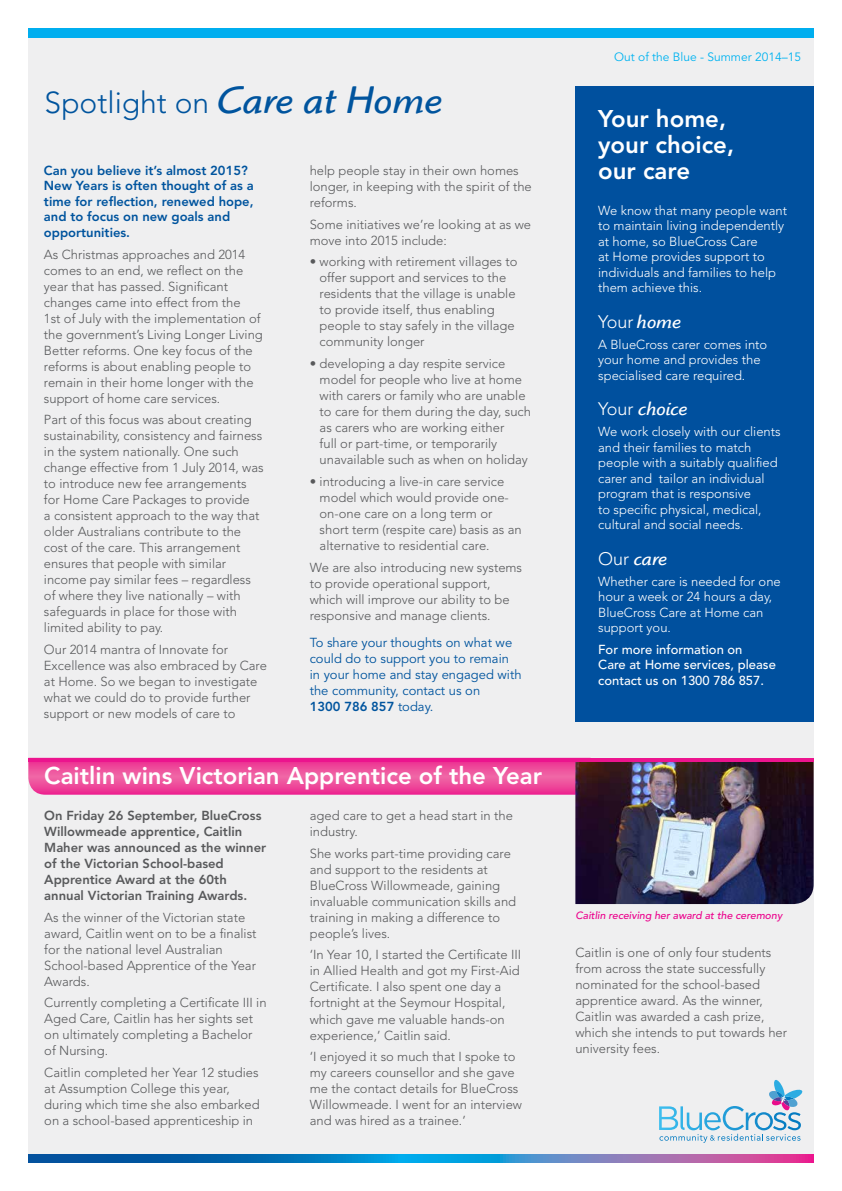
<style>
.page{position:relative;width:842px;height:1191px;background:#fff}
.page>*{position:absolute;margin:0;border:0;box-sizing:border-box;transform-origin:0 0}
.t1{font:300 30px "Avenir LT Std";color:#00549e}
.t2{font:800 24px/26px "Avenir LT Std";color:#fff}
.t3{font:italic 20px "Highlander ITC";color:#fff}
.t4{font:300 18px "Avenir LT Std";color:#fff}
.t5{font:300 13px/16px "Avenir LT Std";color:#58595b}
.t6{font:300 13px/15.5px "Avenir LT Std";color:#fff}
.t7{font:800 13px/16px "Avenir LT Std";color:#58595b}
.t8{font:800 13px/15.5px "Avenir LT Std";color:#00549e}
.t9{font:13px/16px "Avenir LT Std";color:#00549e}
.t10{font:500 13px/15.5px "Avenir LT Std";color:#fff}
.t11{font:12px "Avenir LT Std";color:#00b3f0}
.t12{font:italic 500 10.5px "Avenir LT Pro";color:#ec008c}
.s1{font-family:"Highlander ITC";font-weight:400;font-style:italic;font-size:40px}
.s2{font-family:"Avenir LT Pro";font-weight:400}
.s3{font-weight:800}
.s4{font-family:"Highlander ITC";font-weight:400;font-style:italic;font-size:20px}
.s5{font-family:"Avenir LT Std";font-weight:300;font-style:normal;font-size:18px}
</style>
<div class="page">
<div style="left:28px;top:28px;width:786px;height:1134px;background:#efeff0"></div>
<svg style="left:28px;top:1154px;width:786px;height:8px;background:#3e72b7"></svg>
<div style="left:28px;top:28px;width:786px;height:10px;background:#00aeef"></div>
<svg style="left:659px;top:1080px;width:143px;height:62px"></svg>
<svg style="left:28px;top:761px;width:547px;height:33px;background:#ee4a9b"></svg>
<div style="left:575px;top:86px;width:239px;height:635px;background:#00509e"></div>
<img style="left:575px;top:761px;width:239px;height:143px">
<svg style="left:28px;top:757px;width:786px;height:4px;background:#ec44a3"></svg>
<h1 class="t1" style="left:45px;top:85px;width:399px">Spotlight on <span class="s1">Care at Home</span></h1>
<p class="t8" style="left:44px;top:163px;width:211px">Can you believe it’s almost 2015?<br>New Years is often thought of as a time for reflection, renewed hope, and to focus on new goals and opportunities.</p>
<p class="t5" style="left:44px;top:246px;width:220px">As Christmas approaches and 2014 comes to an end, we reflect on the year that has passed. Significant changes came into effect from the<br>1st of July with the implementation of the government’s Living Longer Living Better reforms. One key focus of the reforms is about enabling people to remain in their home longer with the support of home care services.</p>
<p class="t5" style="left:44px;top:412px;width:221px">Part of this focus was about creating sustainability, consistency and fairness in the system nationally. One such change effective from 1 July 2014, was to introduce new fee arrangements for Home Care Packages to provide<br>a consistent approach to the way that older Australians contribute to the cost of the care. This arrangement ensures that people with similar income pay similar fees – regardless of where they live nationally – with safeguards in place for those with limited ability to pay.</p>
<p class="t5" style="left:44px;top:641px;width:225px">Our 2014 mantra of Innovate for Excellence was also embraced by Care at Home. So we began to investigate what we could do to provide further support or new models of care to</p>
<p class="t5" style="left:310px;top:162px;width:224px">help people stay in their own homes longer, in keeping with the spirit of the reforms.</p>
<p class="t5" style="left:310px;top:216px;width:223px">Some initiatives we’re looking at as we move into 2015 include:</p>
<p class="t5" style="left:320px;top:254px;width:199px;text-indent:-10px"><span class="s2">•</span> working with retirement villages to offer support and services to the residents that the village is unable to provide itself, thus enabling people to stay safely in the village community longer</p>
<p class="t5" style="left:320px;top:355px;width:213px;text-indent:-10px"><span class="s2">•</span> developing a day respite service model for people who live at home with carers or family who are unable to care for them during the day, such as carers who are working either<br>full or part-time, or temporarily unavailable such as when on holiday</p>
<p class="t5" style="left:320px;top:473px;width:204px;text-indent:-10px"><span class="s2">•</span> introducing a live-in care service model which would provide one&shy;on-one care on a long term or short term (respite care) basis as an alternative to residential care.</p>
<p class="t5" style="left:310px;top:559px;width:214px">We are also introducing new systems to provide operational support, which will improve our ability to be responsive and manage clients.</p>
<p class="t9" style="left:310px;top:635px;width:213px">To share your thoughts on what we could do to support you to remain in your home and stay engaged with the community, contact us on<br><span class="s3">1300 786 857</span> today.</p>
<h2 class="t2" style="left:44px;top:762px;width:499px">Caitlin wins Victorian Apprentice of the Year</h2>
<p class="t7" style="left:44px;top:807px;width:223px">On Friday 26 September, BlueCross<br>Willowmeade apprentice, Caitlin<br>Maher was announced as the winner of the Victorian School-based<br>Apprentice Award at the 60th annual Victorian Training Awards.</p>
<p class="t5" style="left:44px;top:909px;width:214px">As the winner of the Victorian state award, Caitlin went on to be a finalist for the national level Australian<br>School-based Apprentice of the Year<br>Awards.</p>
<p class="t5" style="left:44px;top:995px;width:224px">Currently completing a Certificate III in<br>Aged Care, Caitlin has her sights set on ultimately completing a Bachelor of Nursing.</p>
<p class="t5" style="left:44px;top:1064px;width:217px">Caitlin completed her Year 12 studies at Assumption College this year, during which time she also embarked on a school-based apprenticeship in</p>
<p class="t5" style="left:310px;top:807px;width:205px">aged care to get a head start in the industry.</p>
<p class="t5" style="left:310px;top:845px;width:208px">She works part-time providing care and support to the residents at<br>BlueCross Willowmeade, gaining invaluable communication skills and training in making a difference to people’s lives.</p>
<p class="t5" style="left:310px;top:947px;width:213px">‘In Year 10, I started the Certificate III in Allied Health and got my First-Aid Certificate. I also spent one day a fortnight at the Seymour Hospital, which gave me valuable hands-on experience,’ Caitlin said.</p>
<p class="t5" style="left:310px;top:1048px;width:214px">‘I enjoyed it so much that I spoke to my careers counsellor and she gave me the contact details for BlueCross Willowmeade. I went for an interview and was hired as a trainee.’</p>
<p class="t11" style="left:614px;top:50px;width:188px">Out of the Blue - Summer 2014–15</p>
<h2 class="t2" style="left:598px;top:106px;width:137px">Your home, your choice, our care</h2>
<p class="t6" style="left:598px;top:202px;width:190px">We know that many people want to maintain living independently at home, so BlueCross Care<br>at Home provides support to individuals and families to help them achieve this.</p>
<h3 class="t4" style="left:598px;top:311px;width:85px">Your <span class="s4">home</span></h3>
<p class="t6" style="left:598px;top:336px;width:171px">A BlueCross carer comes into your home and provides the specialised care required.</p>
<h3 class="t3" style="left:598px;top:397px;width:91px"><span class="s5">Your</span> choice</h3>
<p class="t6" style="left:598px;top:424px;width:184px">We work closely with our clients and their families to match people with a suitably qualified carer and tailor an individual program that is responsive<br>to specific physical, medical, cultural and social needs.</p>
<h3 class="t3" style="left:598px;top:547px;width:71px"><span class="s5">Our</span> care</h3>
<p class="t6" style="left:598px;top:573px;width:184px">Whether care is needed for one hour a week or 24 hours a day,<br>BlueCross Care at Home can support you.</p>
<p class="t10" style="left:598px;top:641px;width:179px">For more information on<br>Care at Home services, please contact us on 1300 786 857.</p>
<p class="t12" style="left:575px;top:909px;width:208px">Caitlin receiving her award at the ceremony</p>
<p class="t5" style="left:575px;top:944px;width:213px">Caitlin is one of only four students from across the state successfully nominated for the school-based apprentice award. As the winner,<br>Caitlin was awarded a cash prize, which she intends to put towards her university fees.</p>
</div>
